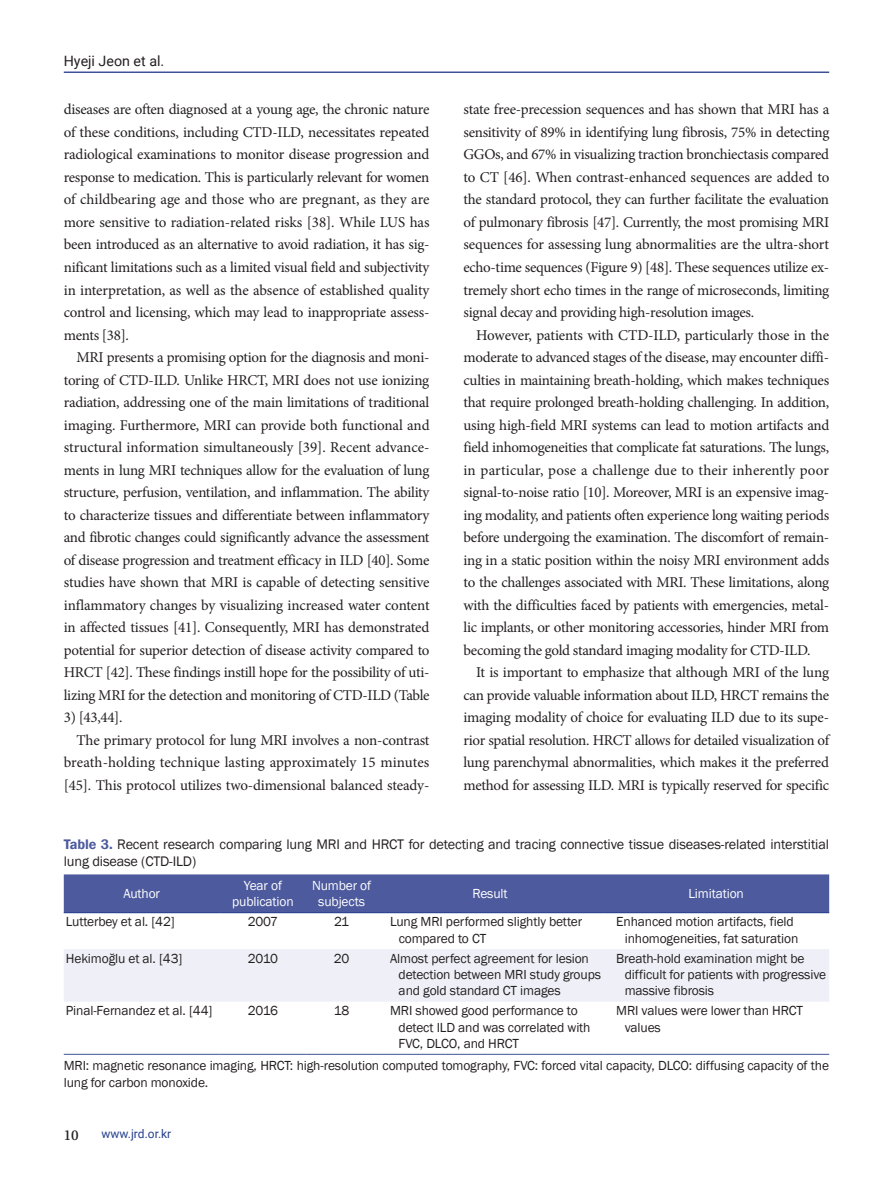
<style>
.page{position:relative;width:893px;height:1191px;background:#fff}
.page>*{position:absolute;margin:0;border:0;box-sizing:border-box;transform-origin:0 0}
.t1{font:15px/22.5px "Minion Pro";letter-spacing:-.02em;color:#231f20;text-align:justify}
.t2{font:15px "Minion Pro";letter-spacing:.005em;color:#231f20}
.t3{font:15px "Utopia Std Capt";color:#231f20}
.t4{font:14.25px/17.1px "Franklin Gothic";letter-spacing:-.01em;color:#231f20}
.t5{font:14.25px "Roboto";color:#231f20}
.t6{font:13.5px/16.2px "Franklin Gothic";letter-spacing:-.01em;color:#231f20}
.t7{font:13.5px/16.2px "Franklin Gothic";letter-spacing:-.01em;color:#fff;text-align:center}
.t8{font:12px "Roboto";color:#253f8e}
.s1{font-weight:600;color:#4d5a9e}
</style>
<div class="page">
<hr style="left:64px;top:71px;width:765px;height:2px;background:#3f5199">
<div style="left:64px;top:874px;width:765px;height:38px;background:#4d5a9e"></div>
<div style="left:64px;top:949px;width:765px;height:52px;background:#eff0f7"></div>
<hr style="left:64px;top:912px;width:156px;height:1px;background:#253f8e">
<hr style="left:220px;top:912px;width:86px;height:1px;background:#253f8e">
<hr style="left:306px;top:912px;width:71px;height:1px;background:#253f8e">
<hr style="left:377px;top:912px;width:226px;height:1px;background:#253f8e">
<hr style="left:603px;top:912px;width:226px;height:1px;background:#253f8e">
<hr style="left:64px;top:1054px;width:156px;height:1px;background:#3f5199">
<hr style="left:220px;top:1054px;width:86px;height:1px;background:#3f5199">
<hr style="left:306px;top:1054px;width:71px;height:1px;background:#3f5199">
<hr style="left:377px;top:1054px;width:226px;height:1px;background:#3f5199">
<hr style="left:603px;top:1054px;width:226px;height:1px;background:#3f5199">
<p class="t5" style="left:64px;top:51px;width:102px">Hyeji Jeon et al.</p>
<p class="t1" style="left:64px;top:98px;width:367px">diseases are often diagnosed at a young age, the chronic nature of these conditions, including CTD-ILD, necessitates repeated radiological examinations to monitor disease progression and response to medication. This is particularly relevant for women of childbearing age and those who are pregnant, as they are more sensitive to radiation-related risks [38]. While LUS has been introduced as an alternative to avoid radiation, it has sig&shy;nificant limitations such as a limited visual field and subjectivity in interpretation, as well as the absence of established quality control and licensing, which may lead to inappropriate assess&shy;ments [38].</p>
<p class="t1" style="left:64px;top:346px;width:367px;text-indent:13px">MRI presents a promising option for the diagnosis and moni&shy;toring of CTD-ILD. Unlike HRCT, MRI does not use ionizing radiation, addressing one of the main limitations of traditional imaging. Furthermore, MRI can provide both functional and structural information simultaneously [39]. Recent advance&shy;ments in lung MRI techniques allow for the evaluation of lung structure, perfusion, ventilation, and inflammation. The ability to characterize tissues and differentiate between inflammatory and fibrotic changes could significantly advance the assessment of disease progression and treatment efficacy in ILD [40]. Some studies have shown that MRI is capable of detecting sensitive inflammatory changes by visualizing increased water content in affected tissues [41]. Consequently, MRI has demonstrated potential for superior detection of disease activity compared to HRCT [42]. These findings instill hope for the possibility of uti&shy;lizing MRI for the detection and monitoring of CTD-ILD (Table</p>
<p class="t1" style="left:64px;top:706px;width:60px">3) [43,44].</p>
<p class="t1" style="left:77px;top:728px;width:354px">The primary protocol for lung MRI involves a non-contrast</p>
<p class="t2" style="left:64px;top:752px;width:367px">breath-holding technique lasting approximately 15 minutes</p>
<p class="t1" style="left:64px;top:773px;width:367px">[45]. This protocol utilizes two-dimensional balanced steady-</p>
<p class="t1" style="left:463px;top:98px;width:367px">state free-precession sequences and has shown that MRI has a sensitivity of 89% in identifying lung fibrosis, 75% in detecting GGOs, and 67% in visualizing traction bronchiectasis compared to CT [46]. When contrast-enhanced sequences are added to the standard protocol, they can further facilitate the evaluation of pulmonary fibrosis [47]. Currently, the most promising MRI sequences for assessing lung abnormalities are the ultra-short echo-time sequences (Figure 9) [48]. These sequences utilize ex&shy;tremely short echo times in the range of microseconds, limiting signal decay and providing high-resolution images.</p>
<p class="t1" style="left:463px;top:323px;width:367px;text-indent:13px">However, patients with CTD-ILD, particularly those in the moderate to advanced stages of the disease, may encounter diffi&shy;culties in maintaining breath-holding, which makes techniques that require prolonged breath-holding challenging. In addition, using high-field MRI systems can lead to motion artifacts and field inhomogeneities that complicate fat saturations. The lungs, in particular, pose a challenge due to their inherently poor signal-to-noise ratio [10]. Moreover, MRI is an expensive imag&shy;ing modality, and patients often experience long waiting periods before undergoing the examination. The discomfort of remain&shy;ing in a static position within the noisy MRI environment adds to the challenges associated with MRI. These limitations, along with the difficulties faced by patients with emergencies, metal&shy;lic implants, or other monitoring accessories, hinder MRI from becoming the gold standard imaging modality for CTD-ILD.</p>
<p class="t1" style="left:463px;top:661px;width:367px;text-indent:13px">It is important to emphasize that although MRI of the lung can provide valuable information about ILD, HRCT remains the imaging modality of choice for evaluating ILD due to its supe&shy;rior spatial resolution. HRCT allows for detailed visualization of lung parenchymal abnormalities, which makes it the preferred method for assessing ILD. MRI is typically reserved for specific</p>
<p class="t4" style="left:64px;top:836px;width:767px"><span class="s1">Table 3.</span> Recent research comparing lung MRI and HRCT for detecting and tracing connective tissue diseases-related interstitial lung disease (CTD-ILD)</p>
<p class="t7" style="left:123px;top:885px;width:38px">Author</p>
<p class="t7" style="left:232px;top:877px;width:63px">Year of publication</p>
<p class="t7" style="left:312px;top:877px;width:61px">Number of subjects</p>
<p class="t7" style="left:472px;top:885px;width:37px">Result</p>
<p class="t7" style="left:688px;top:885px;width:57px">Limitation</p>
<p class="t6" style="left:66px;top:914px;width:110px">Lutterbey et al. [42]</p>
<p class="t6" style="left:248px;top:914px;width:32px">2007</p>
<p class="t6" style="left:334px;top:914px;width:17px">21</p>
<p class="t6" style="left:399px;top:914px;width:185px;text-indent:-9px">Lung MRI performed slightly better compared to CT</p>
<p class="t6" style="left:625px;top:914px;width:175px;text-indent:-9px">Enhanced motion artifacts, field inhomogeneities, fat saturation</p>
<p class="t6" style="left:66px;top:950px;width:118px">Hekimoğlu et al. [43]</p>
<p class="t6" style="left:248px;top:950px;width:32px">2010</p>
<p class="t6" style="left:334px;top:950px;width:17px">20</p>
<p class="t6" style="left:399px;top:950px;width:204px;text-indent:-9px">Almost perfect agreement for lesion detection between MRI study groups and gold standard CT images</p>
<p class="t6" style="left:625px;top:950px;width:203px;text-indent:-9px">Breath-hold examination might be difficult for patients with progressive massive fibrosis</p>
<p class="t6" style="left:66px;top:1003px;width:148px">Pinal-Fernandez et al. [44]</p>
<p class="t6" style="left:248px;top:1003px;width:32px">2016</p>
<p class="t6" style="left:334px;top:1003px;width:17px">18</p>
<p class="t6" style="left:399px;top:1003px;width:193px;text-indent:-9px">MRI showed good performance to detect ILD and was correlated with<br>FVC, DLCO, and HRCT</p>
<p class="t6" style="left:625px;top:1003px;width:180px;text-indent:-9px">MRI values were lower than HRCT values</p>
<p class="t6" style="left:64px;top:1058px;width:767px">MRI: magnetic resonance imaging, HRCT: high-resolution computed tomography, FVC: forced vital capacity, DLCO: diffusing capacity of the lung for carbon monoxide.</p>
<p class="t3" style="left:64px;top:1126px;width:17px">10</p>
<p class="t8" style="left:102px;top:1125px;width:71px">www.jrd.or.kr</p>
</div>
